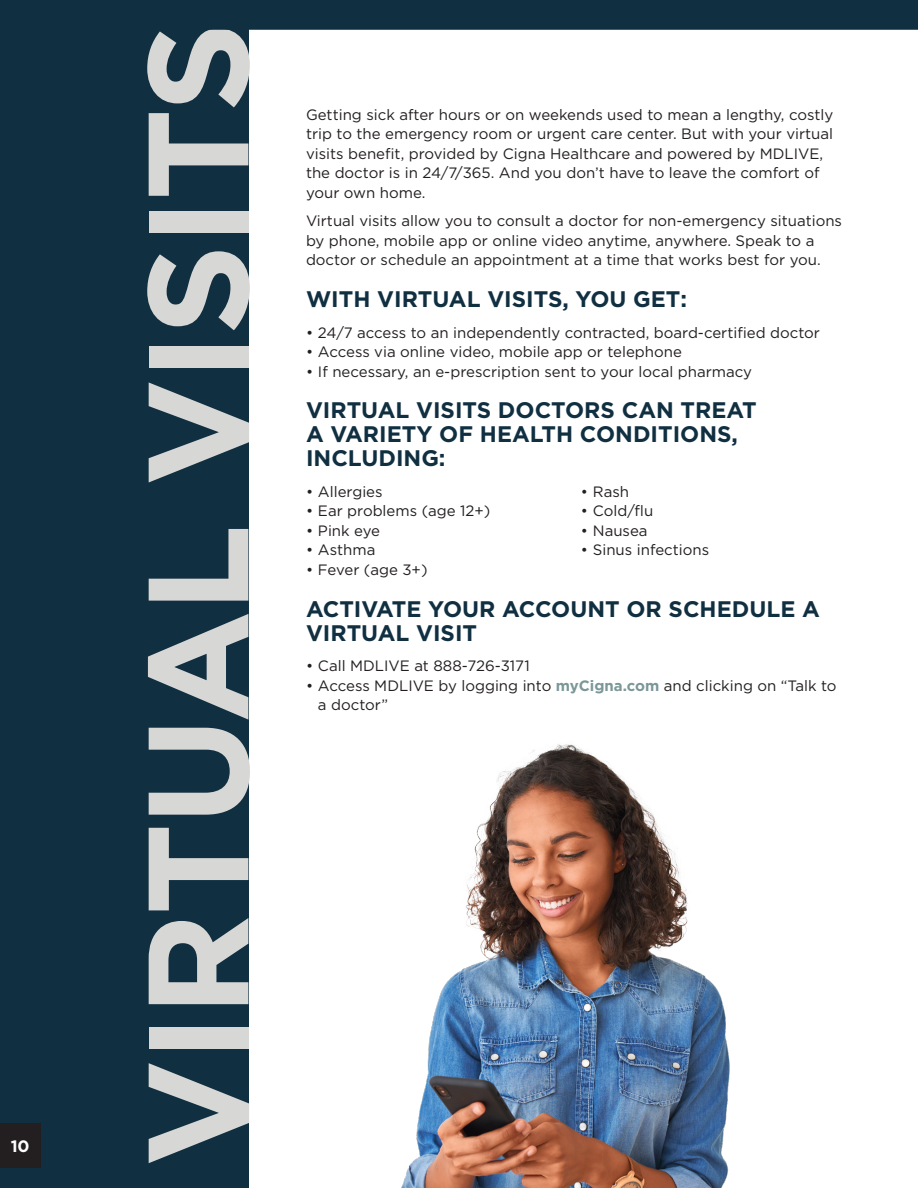
<style>
.page{position:relative;width:918px;height:1188px;background:#fff}
.page>*{position:absolute;margin:0;border:0;box-sizing:border-box;transform-origin:0 0}
.Heading_Contents{font:700 142.5px "Gotham";letter-spacing:-.015em;color:#d7d7d5}
.Subheading_1{font:700 22.5px/24px "Gotham";color:#102f41}
.t1{font:700 16.5px "Gotham";color:#fff}
.Body_Text{font:15px/19.5px "Gotham";color:#231f20}
.s1{font-weight:700;color:#7c9798}
</style>
<div class="page">
<div style="left:0;top:0;width:248px;height:1188px;background:#102f41"></div>
<img style="left:248px;top:729px;width:482px;height:459px">
<div style="left:248px;top:0;width:670px;height:30px;background:#102f41"></div>
<div style="left:0;top:1124px;width:40px;height:44px;background:#231f20"></div>
<p class="t1" style="left:11px;top:1135px;width:21px">10</p>
<p class="Heading_Contents" style="left:103px;top:1167px;width:1147px;rotate:-90deg">VIRTUAL VISITS</p>
<p class="Body_Text" style="left:306px;top:105px;width:529px">Getting sick after hours or on weekends used to mean a lengthy, costly trip to the emergency room or urgent care center. But with your virtual visits benefit, provided by Cigna Healthcare and powered by MDLIVE, the doctor is in 24/7/365. And you don’t have to leave the comfort of your own home.</p>
<p class="Body_Text" style="left:306px;top:211px;width:538px">Virtual visits allow you to consult a doctor for non-emergency situations by phone, mobile app or online video anytime, anywhere. Speak to a doctor or schedule an appointment at a time that works best for you.</p>
<p class="Subheading_1" style="left:306px;top:287px;width:383px">WITH VIRTUAL VISITS, YOU GET:</p>
<p class="Body_Text" style="left:306px;top:322px;width:516px">• 24/7 access to an independently contracted, board-certified doctor</p>
<p class="Body_Text" style="left:306px;top:342px;width:377px">• Access via online video, mobile app or telephone</p>
<p class="Body_Text" style="left:306px;top:361px;width:448px">• If necessary, an e-prescription sent to your local pharmacy</p>
<p class="Subheading_1" style="left:306px;top:398px;width:452px">VIRTUAL VISITS DOCTORS CAN TREAT<br>A VARIETY OF HEALTH CONDITIONS,<br>INCLUDING:</p>
<p class="Body_Text" style="left:306px;top:482px;width:78px">• Allergies</p>
<p class="Body_Text" style="left:306px;top:501px;width:186px">• Ear problems (age 12+)</p>
<p class="Body_Text" style="left:306px;top:521px;width:76px">• Pink eye</p>
<p class="Body_Text" style="left:306px;top:540px;width:71px">• Asthma</p>
<p class="Body_Text" style="left:306px;top:560px;width:123px">• Fever (age 3+)</p>
<p class="Body_Text" style="left:581px;top:482px;width:50px">• Rash</p>
<p class="Body_Text" style="left:581px;top:501px;width:74px">• Cold/flu</p>
<p class="Body_Text" style="left:581px;top:521px;width:68px">• Nausea</p>
<p class="Body_Text" style="left:581px;top:540px;width:130px">• Sinus infections</p>
<p class="Subheading_1" style="left:306px;top:597px;width:515px">ACTIVATE YOUR ACCOUNT OR SCHEDULE A<br>VIRTUAL VISIT</p>
<p class="Body_Text" style="left:306px;top:656px;width:225px">• Call MDLIVE at 888-726-3171</p>
<p class="Body_Text" style="left:318px;top:675px;width:520px;text-indent:-12px">• Access MDLIVE by logging into <span class="s1">myCigna.com</span> and clicking on “Talk to a doctor”</p>
</div>
